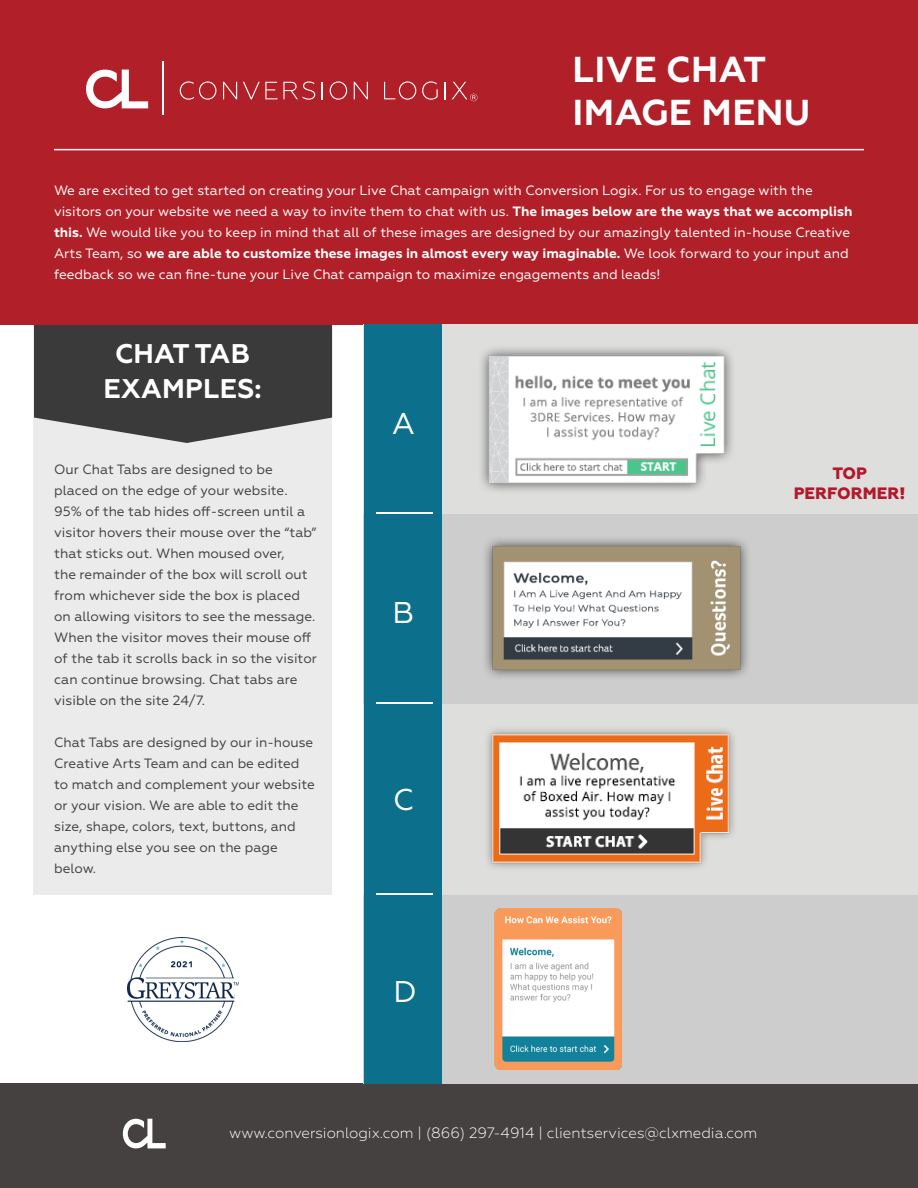
<style>
.page{position:relative;width:918px;height:1188px;background:#fff}
.page>*{position:absolute;margin:0;border:0;box-sizing:border-box;transform-origin:0 0}
.t1{font:700 36px/43.2px "Geometria";letter-spacing:.01em;color:#fff}
.t2{font:30px "Geometria";color:#fff}
.t3{font:700 27px/34.5px "Geometria";letter-spacing:.01em;color:#fff;text-align:center}
.t4{font:800 16.5px/19.8px "Geometria";color:#b11a2c;text-align:center}
.t5{font:300 15px "Geometria";color:#fff}
.t6{font:13.5px/21px "Geometria";color:#444140}
.t7{font:13.5px/21px "Geometria";color:#fff}
.s1{font-weight:700}
</style>
<div class="page">
<div style="left:33px;top:322px;width:299px;height:573px;background:#ebebeb"></div>
<svg style="left:34px;top:324px;width:298px;height:119px;background:#4d4c4c"></svg>
<div style="left:0;top:0;width:918px;height:324px;background:#b12028"></div>
<div style="left:0;top:1084px;width:918px;height:104px;background:#444140"></div>
<svg style="left:123px;top:1119px;width:43px;height:29px"></svg>
<div style="left:364px;top:895px;width:554px;height:189px;background:#cdcdce"></div>
<div style="left:364px;top:704px;width:554px;height:191px;background:#dededd"></div>
<div style="left:364px;top:324px;width:554px;height:190px;background:#dededd"></div>
<div style="left:364px;top:514px;width:554px;height:190px;background:#cdcdce"></div>
<svg style="left:86px;top:70px;width:62px;height:38px"></svg>
<svg style="left:180px;top:81px;width:36px;height:19px"></svg>
<svg style="left:223px;top:82px;width:14px;height:17px"></svg>
<svg style="left:243px;top:81px;width:72px;height:19px"></svg>
<svg style="left:322px;top:82px;width:1px;height:17px"></svg>
<svg style="left:330px;top:81px;width:17px;height:19px"></svg>
<svg style="left:354px;top:82px;width:14px;height:17px"></svg>
<svg style="left:384px;top:81px;width:32px;height:19px"></svg>
<svg style="left:422px;top:81px;width:16px;height:19px"></svg>
<svg style="left:445px;top:82px;width:1px;height:17px"></svg>
<hr style="left:162px;top:61px;width:2px;height:54px;background:#fff">
<svg style="left:452px;top:82px;width:26px;height:19px"></svg>
<div style="left:364px;top:324px;width:78px;height:760px;background:#0c708c"></div>
<hr style="left:376px;top:893px;width:56px;height:2px;background:#fff">
<hr style="left:376px;top:702px;width:56px;height:2px;background:#fff">
<hr style="left:376px;top:512px;width:56px;height:2px;background:#fff">
<hr style="left:54px;top:149px;width:810px;height:1px;background:#fff">
<img style="left:481px;top:348px;width:251px;height:143px">
<img style="left:485px;top:539px;width:263px;height:138px">
<img style="left:487px;top:729px;width:247px;height:139px">
<img style="left:495px;top:908px;width:126px;height:162px">
<img style="left:128px;top:937px;width:111px;height:104px">
<h1 class="t1" style="left:572px;top:48px;width:239px">LIVE CHAT<br>IMAGE MENU</h1>
<p class="t7" style="left:54px;top:180px;width:800px">We are excited to get started on creating your Live Chat campaign with Conversion Logix. For us to engage with the visitors on your website we need a way to invite them to chat with us. <span class="s1">The images below are the ways that we accomplish this.</span> We would like you to keep in mind that all of these images are designed by our amazingly talented in-house Creative Arts Team, so <span class="s1">we are able to customize these images in almost every way imaginable.</span> We look forward to your input and feedback so we can fine-tune your Live Chat campaign to maximize engagements and leads!</p>
<h3 class="t3" style="left:104px;top:337px;width:159px">CHAT TAB<br>EXAMPLES:</h3>
<p class="t6" style="left:54px;top:459px;width:264px">Our Chat Tabs are designed to be placed on the edge of your website.<br>95% of the tab hides off-screen until a visitor hovers their mouse over the “tab” that sticks out. When moused over,<br>the remainder of the box will scroll out from whichever side the box is placed on allowing visitors to see the message.<br>When the visitor moves their mouse off of the tab it scrolls back in so the visitor can continue browsing. Chat tabs are visible on the site 24/7.</p>
<p class="t6" style="left:54px;top:732px;width:262px">Chat Tabs are designed by our in-house<br>Creative Arts Team and can be edited to match and complement your website or your vision. We are able to edit the size, shape, colors, text, buttons, and anything else you see on the page below.</p>
<h2 class="t2" style="left:392px;top:406px;width:24px">A</h2>
<h2 class="t2" style="left:393px;top:596px;width:23px">B</h2>
<h2 class="t2" style="left:393px;top:782px;width:22px">C</h2>
<h2 class="t2" style="left:393px;top:974px;width:25px">D</h2>
<p class="t4" style="left:794px;top:463px;width:113px">TOP<br>PERFORMER!</p>
<p class="t5" style="left:229px;top:1124px;width:530px">www.conversionlogix.com | (866) 297-4914 | clientservices@clxmedia.com</p>
</div>
